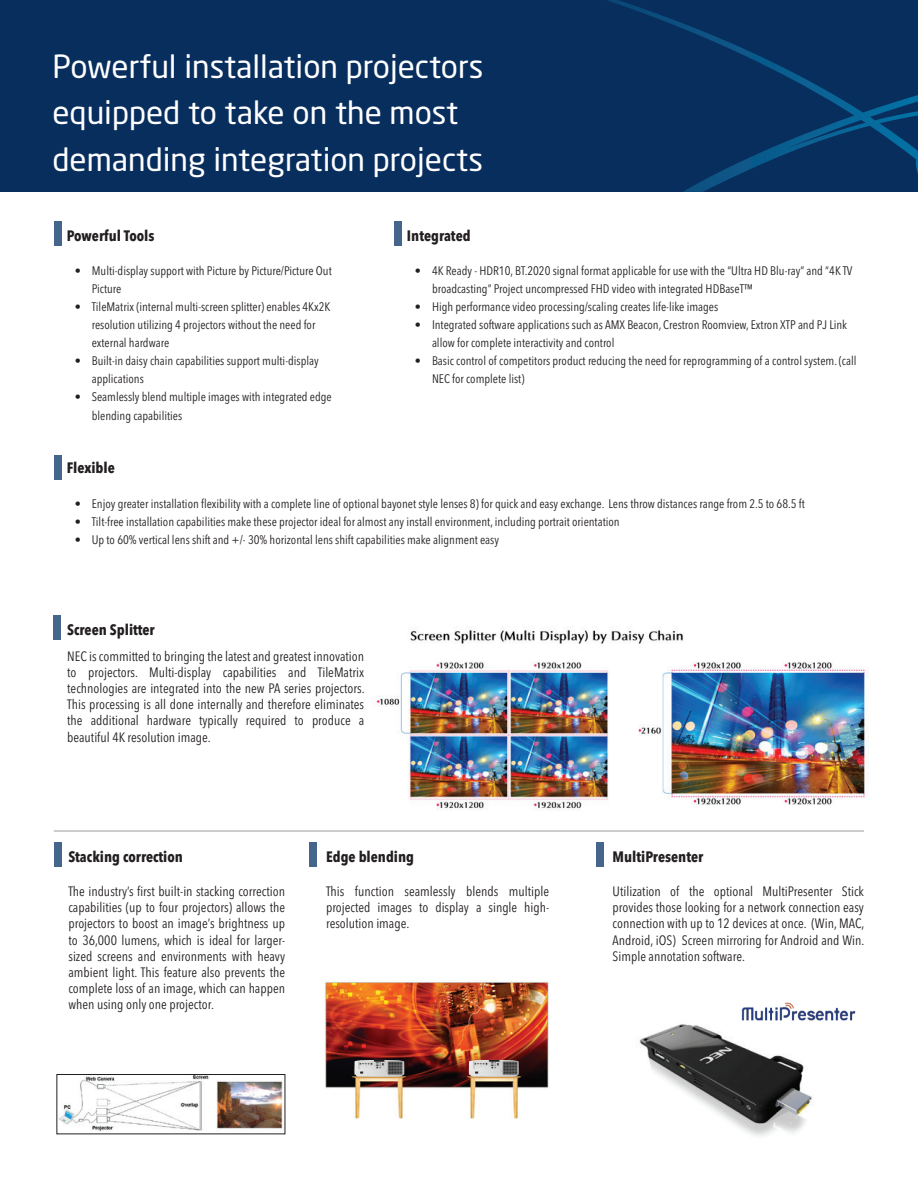
<style>
.page{position:relative;width:918px;height:1188px;background:#fff}
.page>*{position:absolute;margin:0;border:0;box-sizing:border-box;transform-origin:0 0}
.t1{font:31.5px/46.5px "Neo Sans Std";color:#fff}
.t2{font:700 condensed 15px "Avenir Next LT Pro";color:#231f20}
.t3{font:condensed 13.5px/16.2px "Avenir Next LT Pro";color:#231f20;text-align:justify}
.t4{font:condensed 12.3px/18px "Avenir Next LT Pro";color:#231f20}
.s1{font-weight:700}
</style>
<div class="page">
<div style="left:0;top:1px;width:918px;height:191px;background:#082e5e"></div>
<svg style="left:606px;top:0;width:312px;height:192px"></svg>
<hr style="left:54px;top:830px;width:810px;height:2px;background:#231f20">
<div style="left:54px;top:842px;width:7px;height:24px;background:#46658c"></div>
<div style="left:309px;top:842px;width:7px;height:24px;background:#46658c"></div>
<div style="left:596px;top:842px;width:7px;height:24px;background:#46658c"></div>
<img style="left:325px;top:982px;width:224px;height:137px">
<img style="left:59px;top:1076px;width:224px;height:56px">
<div style="left:57px;top:1074px;width:228px;height:60px;border:1px solid #231f20"></div>
<img style="left:639px;top:1024px;width:173px;height:113px">
<img style="left:741px;top:1003px;width:115px;height:17px">
<img style="left:374px;top:630px;width:493px;height:181px">
<div style="left:54px;top:616px;width:7px;height:24px;background:#46658c"></div>
<div style="left:54px;top:221px;width:7px;height:24px;background:#46658c"></div>
<div style="left:54px;top:456px;width:7px;height:24px;background:#46658c"></div>
<div style="left:394px;top:221px;width:7px;height:24px;background:#46658c"></div>
<img style="left:354px;top:1060px;width:50px;height:17px">
<img style="left:469px;top:1060px;width:50px;height:17px">
<h1 class="t1" style="left:52px;top:43px;width:433px">Powerful installation projectors equipped to take on the most demanding integration projects</h1>
<p class="t2" style="left:67px;top:226px;width:89px">Powerful Tools</p>
<p class="t4" style="left:92px;top:262px;width:242px;text-indent:-17px"><span class="s1">•</span> Multi-display support with Picture by Picture/Picture Out<br>Picture</p>
<p class="t4" style="left:92px;top:298px;width:240px;text-indent:-17px"><span class="s1">•</span> TileMatrix (internal multi-screen splitter) enables 4Kx2K resolution utilizing 4 projectors without the need for external hardware</p>
<p class="t4" style="left:92px;top:352px;width:228px;text-indent:-17px"><span class="s1">•</span> Built-in daisy chain capabilities support multi-display applications</p>
<p class="t4" style="left:92px;top:387px;width:242px;line-height:19.5px;text-indent:-17px"><span class="s1">•</span> Seamlessly blend multiple images with integrated edge blending capabilities</p>
<p class="t2" style="left:407px;top:226px;width:65px">Integrated</p>
<p class="t4" style="left:432px;top:262px;width:422px;text-indent:-17px"><span class="s1">•</span> 4K Ready - HDR10, BT.2020 signal format applicable for use with the “Ultra HD Blu-ray” and “4K TV broadcasting” Project uncompressed FHD video with integrated HDBaseT™</p>
<p class="t4" style="left:415px;top:298px;width:305px"><span class="s1">•</span> High performance video processing/scaling creates life-like images</p>
<p class="t4" style="left:432px;top:316px;width:417px;text-indent:-17px"><span class="s1">•</span> Integrated software applications such as AMX Beacon, Crestron Roomview, Extron XTP and PJ Link allow for complete interactivity and control</p>
<p class="t4" style="left:432px;top:352px;width:426px;text-indent:-17px"><span class="s1">•</span> Basic control of competitors product reducing the need for reprogramming of a control system. (call<br>NEC for complete list)</p>
<p class="t2" style="left:67px;top:459px;width:50px">Flexible</p>
<p class="t4" style="left:75px;top:494px;width:731px"><span class="s1">•</span> Enjoy greater installation flexibility with a complete line of optional bayonet style lenses 8) for quick and easy exchange. Lens throw distances range from 2.5 to 68.5 ft</p>
<p class="t4" style="left:75px;top:512px;width:546px"><span class="s1">•</span> Tilt-free installation capabilities make these projector ideal for almost any install environment, including portrait orientation</p>
<p class="t4" style="left:75px;top:530px;width:426px"><span class="s1">•</span> Up to 60% vertical lens shift and +/- 30% horizontal lens shift capabilities make alignment easy</p>
<p class="t2" style="left:67px;top:620px;width:89px">Screen Splitter</p>
<p class="t3" style="left:67px;top:648px;width:299px">NEC is committed to bringing the latest and greatest innovation to projectors. Multi-display capabilities and TileMatrix technologies are integrated into the new PA series projectors.<br>This processing is all done internally and therefore eliminates the additional hardware typically required to produce a beautiful 4K resolution image.</p>
<p class="t2" style="left:68px;top:847px;width:116px">Stacking correction</p>
<p class="t3" style="left:68px;top:883px;width:218px">The industry’s first built-in stacking correction capabilities (up to four projectors) allows the projectors to boost an image’s brightness up to 36,000 lumens, which is ideal for larger&shy;sized screens and environments with heavy ambient light. This feature also prevents the complete loss of an image, which can happen when using only one projector.</p>
<p class="t2" style="left:326px;top:847px;width:90px">Edge blending</p>
<p class="t3" style="left:326px;top:883px;width:225px">This function seamlessly blends multiple projected images to display a single high&shy;resolution image.</p>
<p class="t2" style="left:613px;top:847px;width:92px">MultiPresenter</p>
<p class="t3" style="left:613px;top:883px;width:253px">Utilization of the optional MultiPresenter Stick provides those looking for a network connection easy connection with up to 12 devices at once. (Win, MAC, Android, iOS) Screen mirroring for Android and Win.<br>Simple annotation software.</p>
</div>
